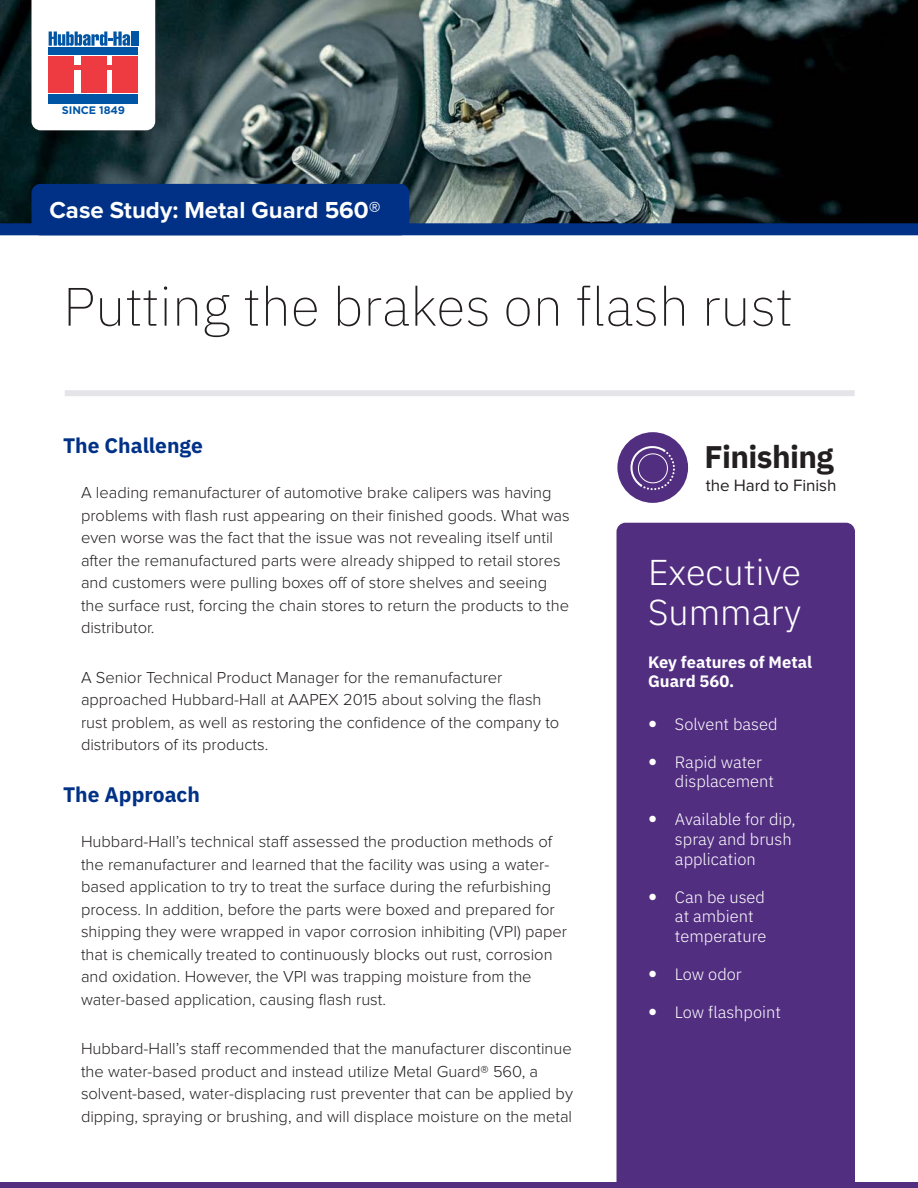
<style>
.page{position:relative;width:918px;height:1188px;background:#fff}
.page>*{position:absolute;margin:0;border:0;box-sizing:border-box;transform-origin:0 0}
.Case_Study_Headline{font:200 54px "IBM Plex Sans";color:#231f20}
.Summary_Headline_Tit{font:300 36px/40.5px "IBM Plex Sans";color:#fff}
.t1{font:700 31.35px "IBM Plex Sans";letter-spacing:-.02em;color:#231f20}
.Case_Study_Small_Tab{font:700 24px "Proxima Nova";color:#fff}
.Body_Text_Subhead{font:700 21px "IBM Plex Sans";color:#003186}
.t2{font:16.95px "Proxima Nova";letter-spacing:-.005em;color:#231f20}
.Body_Text_Paragraph{font:300 16.5px/22.5px "Proxima Nova";color:#231f20}
.t3{font:300 16.5px/19.8px "IBM Plex Sans";color:#fff}
.Summary_Subhead_Copy{font:700 16.5px/19.8px "IBM Plex Sans";color:#fff}
.t4{font:700 10.95px "Gotham";letter-spacing:-.01em;color:#0155a5}
</style>
<div class="page">
<div style="left:0;top:1182px;width:918px;height:6px;background:#522e81"></div>
<div style="left:616px;top:523px;width:239px;height:659px;background:#522e81"></div>
<div style="left:617px;top:432px;width:71px;height:71px;background:#522e81;border-radius:50%"></div>
<svg style="left:630px;top:446px;width:45px;height:45px"></svg>
<img style="left:0;top:0;width:918px;height:223px">
<div style="left:32px;top:184px;width:377px;height:51px;background:#003186;border-radius:9px"></div>
<div style="left:65px;top:390px;width:790px;height:6px;background:#e5e5e9"></div>
<div style="left:26px;top:0;width:134px;height:135px;background:#231f20;opacity:.28"></div>
<svg style="left:32px;top:0;width:123px;height:130px"></svg>
<hr style="left:131px;top:32px;width:3px;height:14px;background:#0155a5">
<hr style="left:135px;top:32px;width:3px;height:14px;background:#0155a5">
<div style="left:49px;top:94px;width:89px;height:10px;background:#0155a5"></div>
<div style="left:0;top:223px;width:918px;height:12px;background:#003186"></div>
<svg style="left:649px;top:720px;width:7px;height:7px"></svg>
<svg style="left:649px;top:758px;width:7px;height:7px"></svg>
<svg style="left:649px;top:816px;width:7px;height:6px"></svg>
<svg style="left:649px;top:893px;width:7px;height:7px"></svg>
<svg style="left:649px;top:971px;width:7px;height:6px"></svg>
<svg style="left:649px;top:1008px;width:7px;height:7px"></svg>
<p class="t4" style="left:62px;top:104px;width:65px">SINCE 1849</p>
<p class="Case_Study_Small_Tab" style="left:50px;top:199px;width:333px">Case Study: Metal Guard 560®</p>
<p class="Case_Study_Headline" style="left:63px;top:266px;width:732px">Putting the brakes on flash rust</p>
<p class="Body_Text_Subhead" style="left:63px;top:429px;width:141px">The Challenge</p>
<p class="Body_Text_Paragraph" style="left:81px;top:482px;width:490px">A leading remanufacturer of automotive brake calipers was having problems with flash rust appearing on their finished goods. What was even worse was the fact that the issue was not revealing itself until after the remanufactured parts were already shipped to retail stores and customers were pulling boxes off of store shelves and seeing the surface rust, forcing the chain stores to return the products to the distributor.</p>
<p class="Body_Text_Paragraph" style="left:81px;top:667px;width:480px">A Senior Technical Product Manager for the remanufacturer approached Hubbard-Hall at AAPEX 2015 about solving the flash rust problem, as well as restoring the confidence of the company to distributors of its products.</p>
<p class="Body_Text_Subhead" style="left:63px;top:778px;width:139px">The Approach</p>
<p class="Body_Text_Paragraph" style="left:81px;top:831px;width:487px">Hubbard-Hall’s technical staff assessed the production methods of the remanufacturer and learned that the facility was using a water&shy;based application to try to treat the surface during the refurbishing process. In addition, before the parts were boxed and prepared for shipping they were wrapped in vapor corrosion inhibiting (VPI) paper that is chemically treated to continuously blocks out rust, corrosion and oxidation. However, the VPI was trapping moisture from the water-based application, causing flash rust.</p>
<p class="Body_Text_Paragraph" style="left:81px;top:1038px;width:493px">Hubbard-Hall’s staff recommended that the manufacturer discontinue the water-based product and instead utilize Metal Guard® 560, a solvent-based, water-displacing rust preventer that can be applied by dipping, spraying or brushing, and will displace moisture on the metal</p>
<h3 class="t1" style="left:705px;top:432px;width:131px">Finishing</h3>
<p class="t2" style="left:706px;top:477px;width:132px">the Hard to Finish</p>
<p class="Summary_Headline_Tit" style="left:648px;top:549px;width:155px">Executive<br>Summary</p>
<p class="Summary_Subhead_Copy" style="left:648px;top:651px;width:166px">Key features of Metal<br>Guard 560.</p>
<p class="t3" style="left:675px;top:713px;width:104px">Solvent based</p>
<p class="t3" style="left:675px;top:750px;width:101px">Rapid water displacement</p>
<p class="t3" style="left:675px;top:808px;width:122px">Available for dip, spray and brush application</p>
<p class="t3" style="left:675px;top:885px;width:93px">Can be used at ambient temperature</p>
<p class="t3" style="left:675px;top:963px;width:68px">Low odor</p>
<p class="t3" style="left:675px;top:1001px;width:107px">Low flashpoint</p>
</div>
